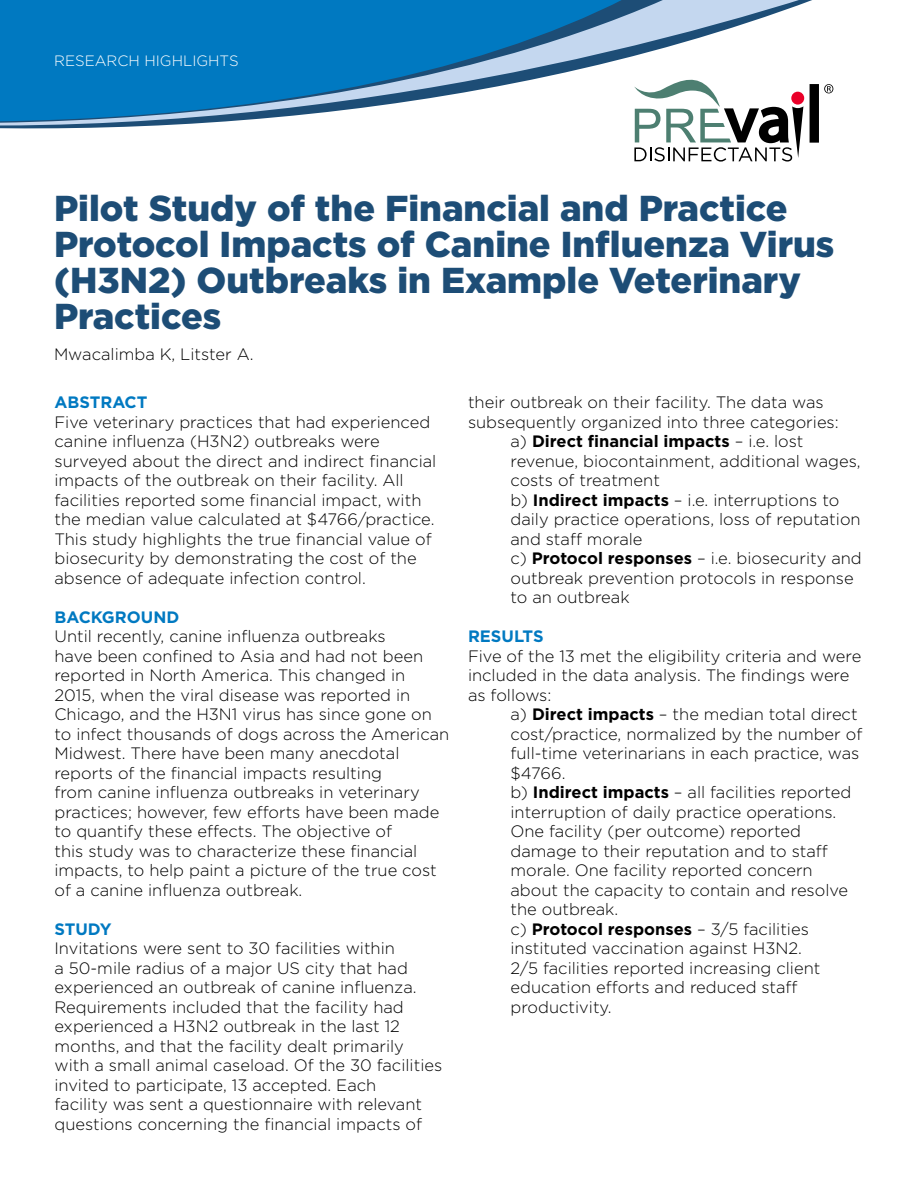
<style>
.page{position:relative;width:918px;height:1188px;background:#fff}
.page>*{position:absolute;margin:0;border:0;box-sizing:border-box;transform-origin:0 0}
.t1{font:900 36px/36px "Gotham";color:#1d4d76}
.t2{font:300 16.5px/19.5px "Gotham";color:#000}
.t3{font:700 16.5px "Gotham";color:#000}
.t4{font:700 16.5px "Gotham";color:#0079c1}
.t5{font:300 15px "Gotham";color:#fff}
.s1{font-weight:300}
.s2{font-weight:700}
</style>
<div class="page">
<svg style="left:0;top:0;width:834px;height:143px"></svg>
<svg style="left:810px;top:84px;width:23px;height:59px"></svg>
<svg style="left:634px;top:76px;width:169px;height:86px"></svg>
<p class="t5" style="left:54px;top:53px;width:186px">RESEARCH HIGHLIGHTS</p>
<h1 class="t1" style="left:54px;top:189px;width:782px">Pilot Study of the Financial and Practice Protocol Impacts of Canine Influenza Virus (H3N2) Outbreaks in Example Veterinary Practices</h1>
<p class="t2" style="left:54px;top:344px;width:201px">Mwacalimba K, Litster A.</p>
<p class="t2" style="left:468px;top:393px;width:357px">their outbreak on their facility. The data was</p>
<p class="t2" style="left:468px;top:412px;width:372px">subsequently organized into three categories:</p>
<p class="t3" style="left:511px;top:432px;width:294px"><span class="s1">a)</span> Direct financial impacts <span class="s1">– i.e. lost</span></p>
<p class="t2" style="left:511px;top:451px;width:352px">revenue, biocontainment, additional wages,</p>
<p class="t2" style="left:511px;top:471px;width:151px">costs of treatment</p>
<p class="t2" style="left:511px;top:490px;width:330px">b) <span class="s2">Indirect impacts</span> – i.e. interruptions to</p>
<p class="t2" style="left:511px;top:510px;width:352px">daily practice operations, loss of reputation</p>
<p class="t2" style="left:511px;top:529px;width:134px">and staff morale</p>
<p class="t2" style="left:511px;top:549px;width:353px">c) <span class="s2">Protocol responses</span> – i.e. biosecurity and</p>
<p class="t2" style="left:511px;top:568px;width:345px">outbreak prevention protocols in response</p>
<p class="t2" style="left:511px;top:588px;width:121px">to an outbreak</p>
<p class="t4" style="left:468px;top:627px;width:77px">RESULTS</p>
<p class="t2" style="left:468px;top:646px;width:395px">Five of the 13 met the eligibility criteria and were included in the data analysis. The findings were as follows:</p>
<p class="t2" style="left:511px;top:705px;width:353px">a) <span class="s2">Direct impacts</span> – the median total direct cost/practice, normalized by the number of full-time veterinarians in each practice, was $4766.<br>b) <span class="s2">Indirect impacts</span> – all facilities reported interruption of daily practice operations.<br>One facility (per outcome) reported damage to their reputation and to staff morale. One facility reported concern about the capacity to contain and resolve the outbreak.<br>c) <span class="s2">Protocol responses</span> – 3/5 facilities instituted vaccination against H3N2.<br>2/5 facilities reported increasing client education efforts and reduced staff productivity.</p>
<p class="t4" style="left:54px;top:393px;width:95px">ABSTRACT</p>
<p class="t2" style="left:54px;top:412px;width:383px">Five veterinary practices that had experienced canine influenza (H3N2) outbreaks were surveyed about the direct and indirect financial impacts of the outbreak on their facility. All facilities reported some financial impact, with the median value calculated at $4766/practice.<br>This study highlights the true financial value of biosecurity by demonstrating the cost of the absence of adequate infection control.</p>
<p class="t4" style="left:54px;top:607px;width:126px">BACKGROUND</p>
<p class="t2" style="left:54px;top:627px;width:396px">Until recently, canine influenza outbreaks<br>have been confined to Asia and had not been reported in North America. This changed in 2015, when the viral disease was reported in Chicago, and the H3N1 virus has since gone on to infect thousands of dogs across the American Midwest. There have been many anecdotal reports of the financial impacts resulting<br>from canine influenza outbreaks in veterinary practices; however, few efforts have been made to quantify these effects. The objective of<br>this study was to characterize these financial impacts, to help paint a picture of the true cost of a canine influenza outbreak.</p>
<p class="t4" style="left:54px;top:920px;width:59px">STUDY</p>
<p class="t2" style="left:54px;top:939px;width:389px">Invitations were sent to 30 facilities within<br>a 50-mile radius of a major US city that had experienced an outbreak of canine influenza.<br>Requirements included that the facility had experienced a H3N2 outbreak in the last 12 months, and that the facility dealt primarily with a small animal caseload. Of the 30 facilities invited to participate, 13 accepted. Each<br>facility was sent a questionnaire with relevant questions concerning the financial impacts of</p>
</div>
